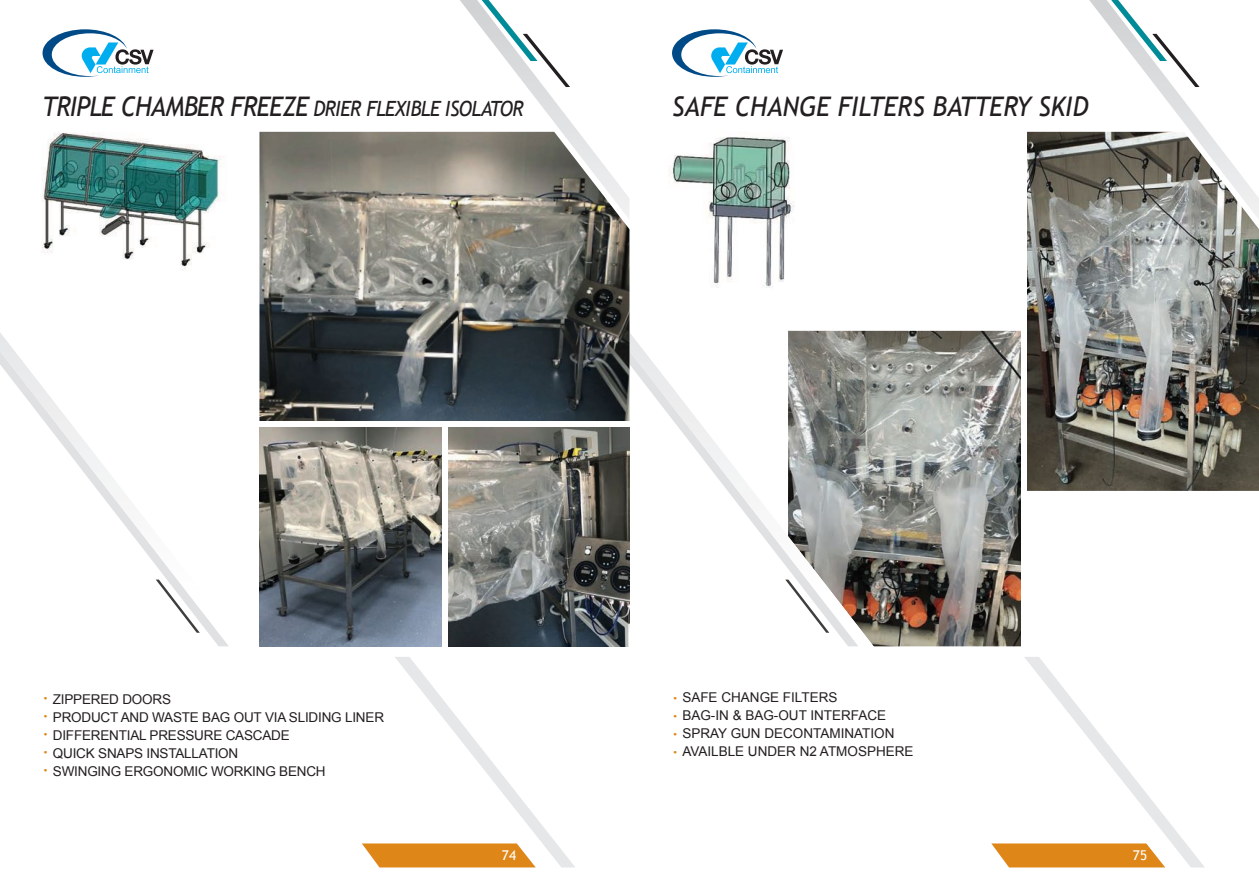
<style>
.page{position:relative;width:1259px;height:893px;background:#fff}
.page>*{position:absolute;margin:0;border:0;box-sizing:border-box;transform-origin:0 0}
.t1{font:italic 27px "Trebuchet MS";color:#231f20;scale:.95 1}
.t2{font:italic 21px "Trebuchet MS";letter-spacing:-.03em;color:#231f20;scale:.93 1}
.t3{font:13.5px/18px "Arial";letter-spacing:-.015em;color:#231f20}
.t4{font:13.5px "Trebuchet MS";color:#fff}
.s1{font-size:27px}
.s2{font-family:"Trebuchet MS";font-size:18px;color:#df8619}
</style>
<div class="page">
<img style="left:669px;top:137px;width:126px;height:151px">
<img style="left:1027px;top:132px;width:232px;height:359px">
<img style="left:889px;top:331px;width:132px;height:315px">
<img style="left:41px;top:133px;width:180px;height:138px">
<svg style="left:617px;top:316px;width:272px;height:331px"></svg>
<svg style="left:0;top:333px;width:229px;height:314px"></svg>
<svg style="left:460px;top:0;width:118px;height:132px"></svg>
<svg style="left:362px;top:657px;width:213px;height:210px"></svg>
<svg style="left:43px;top:29px;width:111px;height:48px"></svg>
<svg style="left:1089px;top:0;width:170px;height:220px"></svg>
<svg style="left:991px;top:657px;width:213px;height:210px"></svg>
<svg style="left:672px;top:29px;width:111px;height:48px"></svg>
<img style="left:259px;top:132px;width:370px;height:514px">
<div style="left:254px;top:421px;width:375px;height:5px;background:#fff"></div>
<div style="left:442px;top:422px;width:5px;height:235px;background:#fff"></div>
<h2 class="t2" style="left:43px;top:96px;width:519px"><span class="s1">TRIPLE CHAMBER FREEZE</span> DRIER FLEXIBLE ISOLATOR</h2>
<h1 class="t1" style="left:672px;top:90px;width:440px">SAFE CHANGE FILTERS BATTERY SKID</h1>
<p class="t3" style="left:43px;top:690px;width:343px"><span class="s2">·</span> ZIPPERED DOORS<br><span class="s2">·</span> PRODUCT AND WASTE BAG OUT VIA SLIDING LINER <span class="s2">·</span> DIFFERENTIAL PRESSURE CASCADE<br><span class="s2">·</span> QUICK SNAPS INSTALLATION<br><span class="s2">·</span> SWINGING ERGONOMIC WORKING BENCH</p>
<p class="t3" style="left:672px;top:688px;width:243px"><span class="s2">·</span> SAFE CHANGE FILTERS<br><span class="s2">·</span> BAG-IN &amp; BAG-OUT INTERFACE<br><span class="s2">·</span> SPRAY GUN DECONTAMINATION<br><span class="s2">·</span> AVAILBLE UNDER N2 ATMOSPHERE</p>
<p class="t4" style="left:502px;top:847px;width:16px">74</p>
<p class="t4" style="left:1133px;top:847px;width:16px">75</p>
</div>
